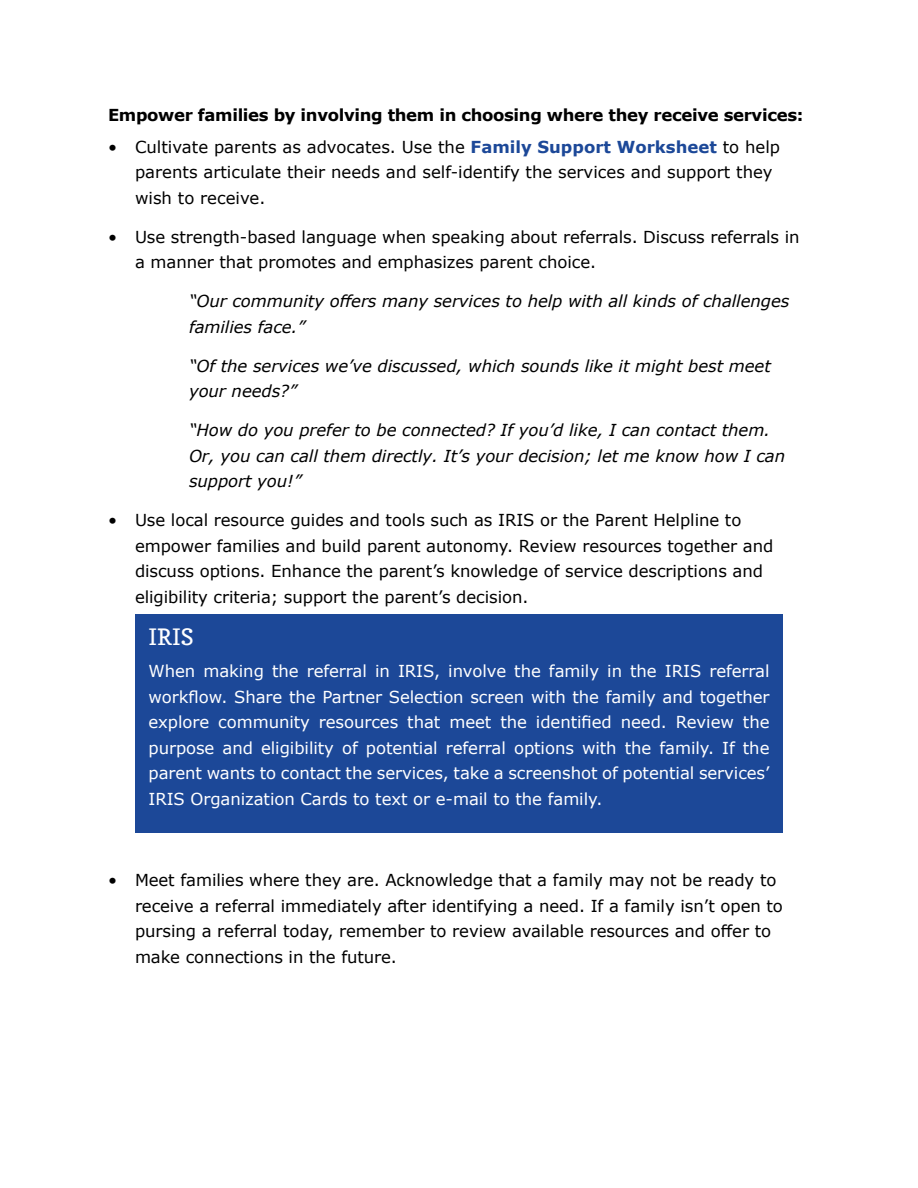
<style>
.page{position:relative;width:918px;height:1188px;background:#fff}
.page>*{position:absolute;margin:0;border:0;box-sizing:border-box;transform-origin:0 0}
.Subhead{font:22.5px "Copse";color:#fff}
.t1{font:16.5px/25.5px "Verdana";letter-spacing:-.005em;color:#000}
.Paragraph{font:16.5px/25.5px "Verdana";letter-spacing:-.005em;color:#fff;text-align:justify}
.Paragraph-2{font:italic 16.5px/25.5px "Verdana";letter-spacing:-.005em;color:#000}
.Paragraph-3{font:700 16.5px "Verdana";letter-spacing:-.02em;color:#000}
.s1{font-weight:700;color:#1c4898}
</style>
<div class="page">
<div style="left:135px;top:614px;width:648px;height:219px;background:#1c4898"></div>
<p class="Paragraph-3" style="left:108px;top:103px;width:697px">Empower families by involving them in choosing where they receive services:</p>
<p class="t1" style="left:135px;top:134px;width:647px;text-indent:-27px">• Cultivate parents as advocates. Use the <span class="s1">Family Support Worksheet</span> to help parents articulate their needs and self-identify the services and support they wish to receive.</p>
<p class="t1" style="left:135px;top:224px;width:666px;text-indent:-27px">• Use strength-based language when speaking about referrals. Discuss referrals in a manner that promotes and emphasizes parent choice.</p>
<p class="Paragraph-2" style="left:189px;top:288px;width:602px">“Our community offers many services to help with all kinds of challenges families face.”</p>
<p class="Paragraph-2" style="left:189px;top:353px;width:583px">“Of the services we’ve discussed, which sounds like it might best meet your needs?”</p>
<p class="Paragraph-2" style="left:189px;top:417px;width:598px">“How do you prefer to be connected? If you’d like, I can contact them.<br>Or, you can call them directly. It’s your decision; let me know how I can support you!”</p>
<p class="t1" style="left:135px;top:507px;width:640px;text-indent:-27px">• Use local resource guides and tools such as IRIS or the Parent Helpline to empower families and build parent autonomy. Review resources together and discuss options. Enhance the parent’s knowledge of service descriptions and eligibility criteria; support the parent’s decision.</p>
<h1 class="Subhead" style="left:148px;top:623px;width:47px">IRIS</h1>
<p class="Paragraph" style="left:148px;top:658px;width:623px">When making the referral in IRIS, involve the family in the IRIS referral workflow. Share the Partner Selection screen with the family and together explore community resources that meet the identified need. Review the purpose and eligibility of potential referral options with the family. If the parent wants to contact the services, take a screenshot of potential services’ IRIS Organization Cards to text or e-mail to the family.</p>
<p class="t1" style="left:135px;top:867px;width:649px;text-indent:-27px">• Meet families where they are. Acknowledge that a family may not be ready to receive a referral immediately after identifying a need. If a family isn’t open to pursing a referral today, remember to review available resources and offer to make connections in the future.</p>
</div>
